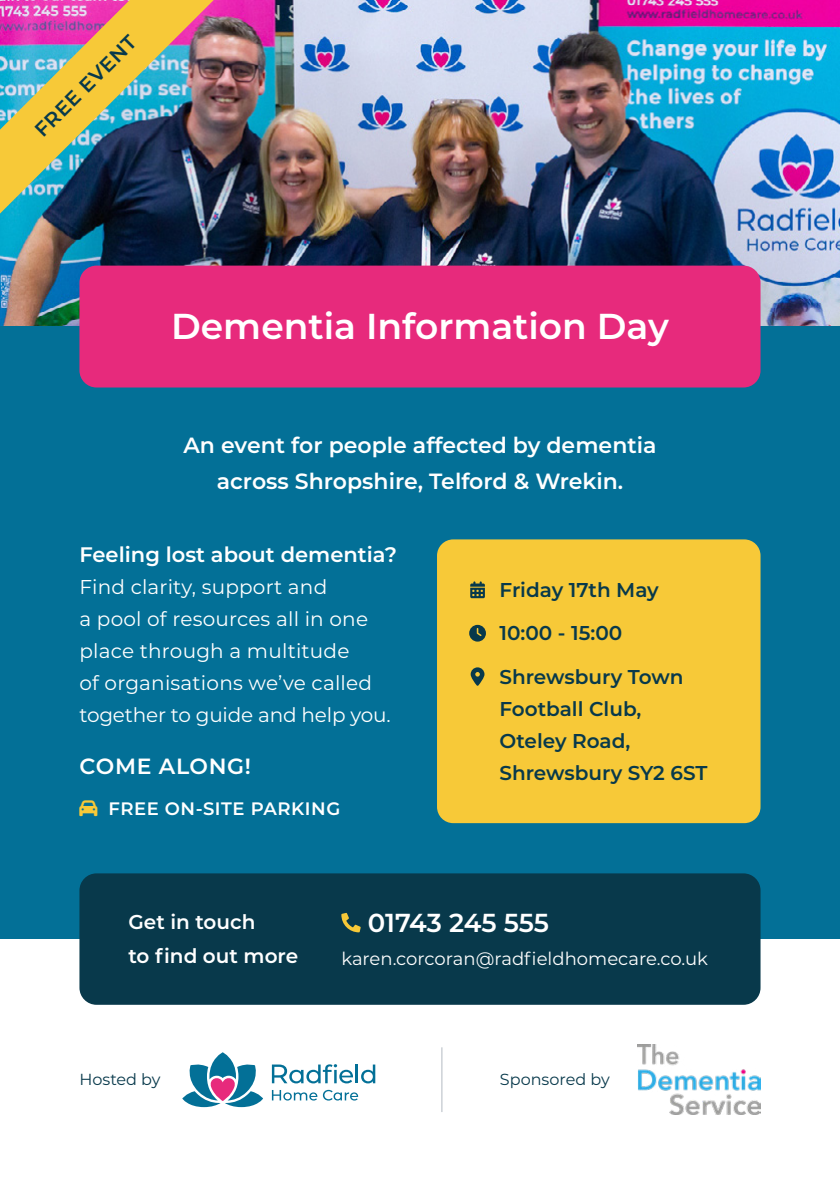
<style>
.page{position:relative;width:840px;height:1191px;background:#fff}
.page>*{position:absolute;margin:0;border:0;box-sizing:border-box;transform-origin:0 0}
.t1{font:600 36px "Montserrat";color:#fff}
.t2{font:600 26px "Montserrat";letter-spacing:-.005em;color:#fff}
.t3{font:600 22px/36px "Montserrat";color:#fff;text-align:center}
.t4{font:600 22px "Montserrat";letter-spacing:.03em;color:#fff}
.t5{font:600 21px "Montserrat";color:#fff}
.t6{font:20px/32px "Montserrat";letter-spacing:.01em;color:#fff}
.t7{font:600 20px/43.4px "Montserrat";color:#08394b}
.t8{font:600 20px/34px "Montserrat";color:#fff}
.t9{font:18px "Montserrat";color:#fff}
.t10{font:600 18px "Montserrat";letter-spacing:.03em;color:#fff}
.t11{font:16px "Montserrat";color:#08394b}
</style>
<div class="page">
<img style="left:0;top:0;width:839px;height:326px">
<div style="left:0;top:326px;width:839px;height:612px;background:#037097"></div>
<div style="left:79px;top:266px;width:681px;height:121px;background:#e72a7c;border-radius:17px"></div>
<div style="left:437px;top:539px;width:323px;height:284px;background:#f7c938;border-radius:16px"></div>
<svg style="left:470px;top:667px;width:14px;height:19px"></svg>
<svg style="left:470px;top:581px;width:14px;height:17px"></svg>
<svg style="left:469px;top:625px;width:16px;height:16px"></svg>
<svg style="left:272px;top:1090px;width:45px;height:10px"></svg>
<svg style="left:323px;top:1089px;width:35px;height:11px"></svg>
<svg style="left:272px;top:1064px;width:81px;height:19px"></svg>
<hr style="left:355px;top:1064px;width:3px;height:19px;background:#037097">
<svg style="left:361px;top:1064px;width:14px;height:19px"></svg>
<svg style="left:182px;top:1052px;width:81px;height:55px"></svg>
<img style="left:637px;top:1044px;width:123px;height:70px">
<hr style="left:441px;top:1047px;width:1px;height:65px;background:#657383">
<img style="left:0;top:0;width:214px;height:214px">
<div style="left:79px;top:873px;width:681px;height:131px;background:#08394b;border-radius:17px"></div>
<svg style="left:341px;top:913px;width:19px;height:19px"></svg>
<p class="t7" style="left:22px;top:117px;width:136px;rotate:-45deg">FREE EVENT</p>
<h1 class="t1" style="left:171px;top:301px;width:499px">Dementia Information Day</h1>
<p class="t3" style="left:183px;top:426px;width:474px">An event for people affected by dementia across Shropshire, Telford &amp; Wrekin.</p>
<p class="t5" style="left:79px;top:540px;width:319px">Feeling lost about dementia?</p>
<p class="t6" style="left:79px;top:570px;width:312px">Find clarity, support and<br>a pool of resources all in one place through a multitude<br>of organisations we’ve called together to guide and help you.</p>
<p class="t4" style="left:79px;top:750px;width:173px">COME ALONG!</p>
<p class="t10" style="left:108px;top:795px;width:233px">FREE ON-SITE PARKING</p>
<p class="t7" style="left:499px;top:567px;width:186px">Friday 17th May<br>10:00 - 15:00<br>Shrewsbury Town</p>
<p class="t7" style="left:499px;top:691px;width:209px;line-height:32px">Football Club,<br>Oteley Road,<br>Shrewsbury SY2 6ST</p>
<p class="t8" style="left:128px;top:904px;width:171px">Get in touch<br>to find out more</p>
<h2 class="t2" style="left:367px;top:904px;width:183px">01743 245 555</h2>
<p class="t9" style="left:341px;top:946px;width:368px">karen.corcoran@radfieldhomecare.co.uk</p>
<p class="t11" style="left:79px;top:1068px;width:83px">Hosted by</p>
<p class="t11" style="left:499px;top:1068px;width:111px">Sponsored by</p>
</div>
